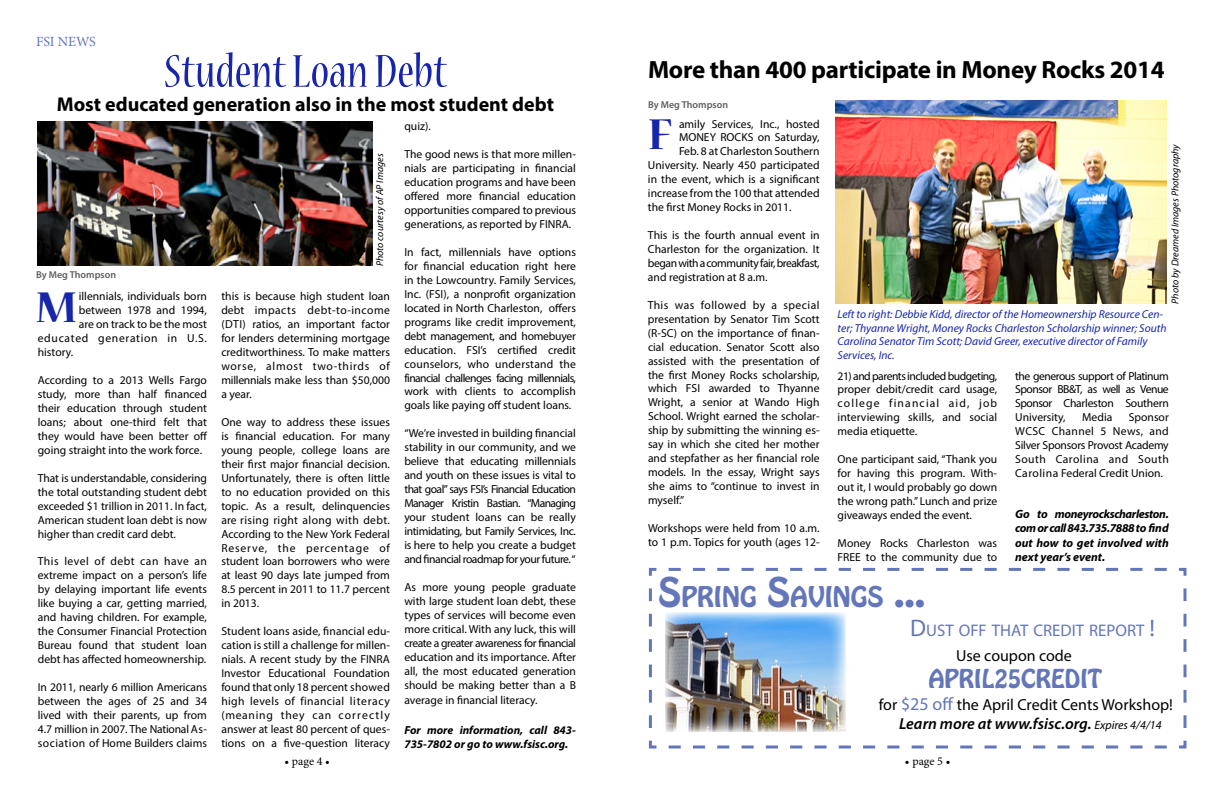
<style>
.page{position:relative;width:1224px;height:792px;background:#fff}
.page>*{position:absolute;margin:0;border:0;box-sizing:border-box;transform-origin:0 0}
.t1{font:condensed 51px "Nueva Std";color:#1725aa}
.t2{font:700 48px "Nueva Std";color:#1725aa}
.t3{font:25.2px "Hobo Std";color:#6276b9}
.t4{font:700 25px "Myriad Pro";letter-spacing:-.01em;color:#000}
.t5{font:23px "Hobo Std";color:#6276b9}
.t6{font:700 20px "Myriad Pro";color:#000}
.t7{font:16.8px "Myriad Pro";color:#6276b9}
.t8{font:16px/19.2px "Myriad Pro";color:#000;text-align:center}
.t9{font:14px "Minion Pro";letter-spacing:-.01em;color:#6276b9}
.t10{font:italic 700 12px/14.4px "Myriad Pro";letter-spacing:-.005em;color:#000;text-align:justify}
.t11{font:12px "Minion Pro";letter-spacing:-.005em;color:#000}
.t12{font:11.6px/14px "Myriad Pro";color:#000;text-align:justify}
.t13{font:italic 700 11.6px/14px "Myriad Pro";color:#000}
.t14{font:11.6px "Myriad Pro";letter-spacing:.06em;color:#000}
.t15{font:italic 11.5px/13.8px "Myriad Pro";color:#1725aa}
.t16{font:italic 10px "Myriad Pro";color:#000}
.t17{font:600 10px "Myriad Pro";color:#5d5d60}
.s1{font-size:36px}
.s2{font-size:24px}
.s3{font-size:18px;color:#6276b9}
.s4{font-weight:600;font-style:italic}
.s5{font-style:italic;font-size:12px}
</style>
<div class="page">
<svg style="left:648px;top:567px;width:539px;height:182px"></svg>
<img style="left:665px;top:612px;width:180px;height:120px">
<img style="left:38px;top:122px;width:335px;height:144px">
<img style="left:836px;top:101px;width:331px;height:203px">
<p class="t9" style="left:36px;top:32px;width:61px">FSI NEWS</p>
<h1 class="t1" style="left:164px;top:48px;width:284px">Student Loan Debt</h1>
<h3 class="t6" style="left:57px;top:91px;width:499px">Most educated generation also in the most student debt</h3>
<h3 class="t4" style="left:648px;top:53px;width:518px">More than 400 participate in Money Rocks 2014</h3>
<p class="t12" style="left:679px;top:116px;width:142px">amily Services, Inc., hosted</p>
<p class="t12" style="left:679px;top:130px;width:142px">MONEY ROCKS on Saturday,</p>
<p class="t12" style="left:679px;top:144px;width:142px">Feb. 8 at Charleston Southern</p>
<p class="t12" style="left:648px;top:158px;width:173px">University. Nearly 450 participated</p>
<p class="t12" style="left:648px;top:172px;width:173px">in the event, which is a significant</p>
<p class="t12" style="left:648px;top:186px;width:173px">increase from the 100 that attended</p>
<p class="t12" style="left:648px;top:200px;width:145px">the first Money Rocks in 2011.</p>
<p class="t12" style="left:648px;top:228px;width:173px">This is the fourth annual event in Charleston for the organization. It began with a community fair, breakfast, and registration at 8 a.m.</p>
<p class="t12" style="left:648px;top:298px;width:173px">This was followed by a special presentation by Senator Tim Scott (R-SC) on the importance of finan&shy;cial education. Senator Scott also assisted with the presentation of the first Money Rocks scholarship, which FSI awarded to Thyanne Wright, a senior at Wando High School. Wright earned the scholar&shy;ship by submitting the winning es&shy;say in which she cited her mother and stepfather as her financial role models. In the essay, Wright says she aims to “continue to invest in myself.”</p>
<p class="t12" style="left:648px;top:521px;width:173px">Workshops were held from 10 a.m. to 1 p.m. Topics for youth (ages 12-</p>
<p class="t17" style="left:648px;top:98px;width:82px">By Meg Thompson</p>
<h2 class="t2" style="left:648px;top:113px;width:26px">F</h2>
<p class="t12" style="left:404px;top:119px;width:28px">quiz).</p>
<p class="t12" style="left:404px;top:147px;width:173px">The good news is that more millen&shy;nials are participating in financial education programs and have been offered more financial education opportunities compared to previous generations, as reported by FINRA.</p>
<p class="t12" style="left:404px;top:245px;width:173px">In fact, millennials have options for financial education right here in the Lowcountry. Family Services, Inc. (FSI), a nonprofit organization located in North Charleston, offers programs like credit improvement, debt management, and homebuyer education. FSI’s certified credit counselors, who understand the financial challenges facing millennials, work with clients to accomplish goals like paying off student loans.</p>
<p class="t12" style="left:404px;top:426px;width:173px">“We’re invested in building financial stability in our community, and we believe that educating millennials and youth on these issues is vital to that goal” says FSI’s Financial Education Manager Kristin Bastian. “Managing your student loans can be really intimidating, but Family Services, Inc. is here to help you create a budget and financial roadmap for your future. “</p>
<p class="t12" style="left:404px;top:580px;width:173px">As more young people graduate with large student loan debt, these types of services will become even more critical. With any luck, this will create a greater awareness for financial education and its importance. After all, the most educated generation should be making better than a B</p>
<p class="t12" style="left:404px;top:693px;width:135px">average in financial literacy.</p>
<p class="t13" style="left:404px;top:722px;width:173px">For more information, call 843-<br>735-7802 or go to www.fsisc.org.</p>
<p class="t16" style="left:374px;top:266px;width:114px;rotate:-90deg">Photo courtesy of AP Images</p>
<p class="t16" style="left:1169px;top:304px;width:162px;rotate:-90deg">Photo by Dreamed Images Photography</p>
<p class="t15" style="left:838px;top:307px;width:330px">Left to right: Debbie Kidd, director of the Homeownership Resource Cen&shy;ter; Thyanne Wright, Money Rocks Charleston Scholarship winner; South Carolina Senator Tim Scott; David Greer, executive director of Family Services, Inc.</p>
<p class="t17" style="left:36px;top:268px;width:82px">By Meg Thompson</p>
<p class="t12" style="left:221px;top:289px;width:170px">this is because high student loan debt impacts debt-to-income (DTI) ratios, an important factor for lenders determining mortgage creditworthiness. To make matters worse, almost two-thirds of millennials make less than $50,000 a year.</p>
<p class="t12" style="left:221px;top:415px;width:170px">One way to address these issues is financial education. For many young people, college loans are their first major financial decision.<br>Unfortunately, there is often little to no education provided on this topic. As a result, delinquencies are rising right along with debt.<br>According to the New York Federal Reserve, the percentage of student loan borrowers who were at least 90 days late jumped from 8.5 percent in 2011 to 11.7 percent in 2013.</p>
<p class="t12" style="left:221px;top:624px;width:170px">Student loans aside, financial edu&shy;cation is still a challenge for millen&shy;nials. A recent study by the FINRA Investor Educational Foundation found that only 18 percent showed high levels of financial literacy (meaning they can correctly answer at least 80 percent of ques&shy;tions on a five-question literacy</p>
<p class="t12" style="left:79px;top:289px;width:130px">illennials, individuals born</p>
<p class="t12" style="left:79px;top:303px;width:130px">between 1978 and 1994,</p>
<p class="t12" style="left:79px;top:317px;width:130px">are on track to be the most</p>
<p class="t14" style="left:38px;top:331px;width:171px">educated generation in U.S.</p>
<p class="t12" style="left:38px;top:345px;width:37px">history.</p>
<p class="t12" style="left:38px;top:373px;width:171px">According to a 2013 Wells Fargo study, more than half financed their education through student loans; about one-third felt that they would have been better off going straight into the work force.</p>
<p class="t12" style="left:38px;top:471px;width:171px">That is understandable, considering the total outstanding student debt exceeded $1 trillion in 2011. In fact, American student loan debt is now higher than credit card debt.</p>
<p class="t12" style="left:38px;top:554px;width:171px">This level of debt can have an extreme impact on a person’s life by delaying important life events like buying a car, getting married, and having children. For example, the Consumer Financial Protection Bureau found that student loan debt has affected homeownership.</p>
<p class="t12" style="left:38px;top:680px;width:171px">In 2011, nearly 6 million Americans between the ages of 25 and 34 lived with their parents, up from 4.7 million in 2007. The National As&shy;sociation of Home Builders claims</p>
<h2 class="t2" style="left:36px;top:285px;width:42px">M</h2>
<p class="t12" style="left:1015px;top:368px;width:155px">the generous support of Platinum Sponsor BB&amp;T, as well as Venue Sponsor Charleston Southern University,</p>
<p class="t12" style="left:838px;top:368px;width:161px">21) and parents included budgeting, proper debit/credit card usage, college financial aid, job interviewing skills, and social media etiquette.</p>
<p class="t12" style="left:838px;top:452px;width:161px">One participant said, “Thank you for having this program. With&shy;out it, I would probably go down the wrong path.” Lunch and prize giveaways ended the event.</p>
<p class="t12" style="left:838px;top:536px;width:161px">Money Rocks Charleston was<br>FREE to the community due to</p>
<p class="t12" style="left:1082px;top:410px;width:32px">Media</p>
<p class="t12" style="left:1015px;top:410px;width:155px;text-indent:114px">Sponsor WCSC Channel 5 News, and Silver Sponsors Provost Academy South Carolina and South Carolina Federal Credit Union.</p>
<p class="t10" style="left:1015px;top:506px;width:155px">Go to moneyrockscharleston. com or call 843.735.7888 to find out how to get involved with next year’s event.</p>
<h3 class="t3" style="left:658px;top:579px;width:269px"><span class="s1">S</span>PRING <span class="s1">S</span>AVINGS <span class="s1">...</span></h3>
<h3 class="t7" style="left:910px;top:620px;width:246px"><span class="s2">D</span>UST OFF THAT CREDIT REPORT <span class="s2">!</span></h3>
<h3 class="t8" style="left:956px;top:645px;width:117px">Use coupon code</h3>
<h3 class="t5" style="left:929px;top:663px;width:175px">APRIL25CREDIT</h3>
<h3 class="t8" style="left:879px;top:695px;width:296px">for <span class="s3">$25 off</span> the April Credit Cents Workshop!<br><span class="s4">Learn more at www.fsisc.org.</span> <span class="s5">Expires 4/4/14</span></h3>
<p class="t11" style="left:285px;top:753px;width:47px">• page 4 •</p>
<p class="t11" style="left:905px;top:753px;width:47px">• page 5 •</p>
</div>
